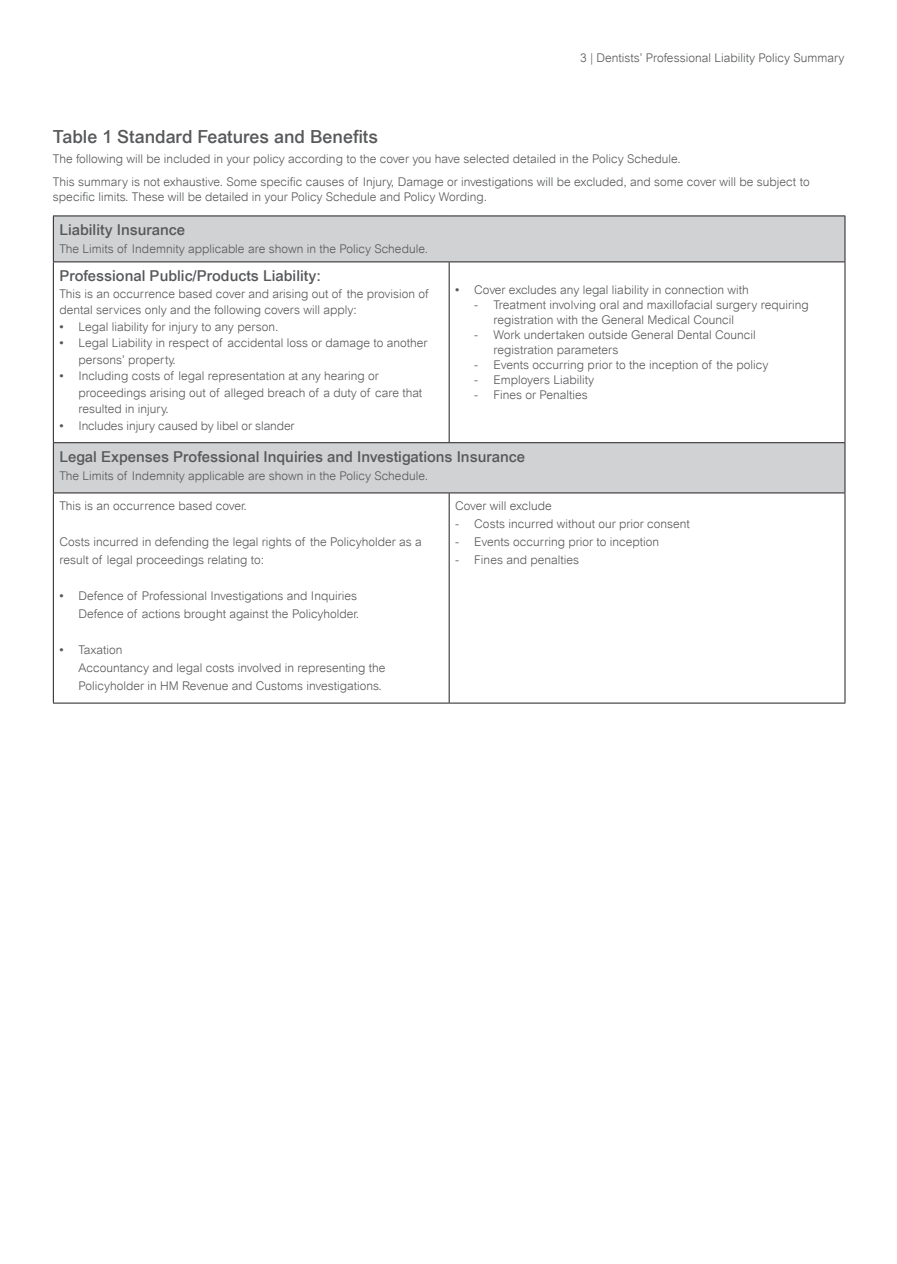
<style>
.page{position:relative;width:897px;height:1264px;background:#fff}
.page>*{position:absolute;margin:0;border:0;box-sizing:border-box;transform-origin:0 0}
.t1{font:500 18px "Arial";color:#57585a}
.t2{font:500 15px "Arial";color:#57585a}
.t3{font:300 12px/16.5px "Arial";color:#57585a}
.s1{font-weight:500}
</style>
<div class="page">
<svg style="left:54px;top:216px;width:790px;height:276px"></svg>
<hr style="left:844px;top:216px;width:1px;height:45px;background:#231f20">
<hr style="left:53px;top:215px;width:396px;height:1px;background:#231f20">
<hr style="left:53px;top:216px;width:1px;height:45px;background:#231f20">
<hr style="left:449px;top:215px;width:396px;height:1px;background:#231f20">
<hr style="left:53px;top:261px;width:396px;height:1px;background:#231f20">
<hr style="left:53px;top:262px;width:1px;height:180px;background:#231f20">
<hr style="left:53px;top:442px;width:396px;height:1px;background:#231f20">
<hr style="left:53px;top:443px;width:1px;height:49px;background:#231f20">
<hr style="left:449px;top:442px;width:396px;height:1px;background:#231f20">
<hr style="left:53px;top:492px;width:396px;height:1px;background:#231f20">
<hr style="left:53px;top:493px;width:1px;height:209px;background:#231f20">
<hr style="left:53px;top:702px;width:396px;height:1px;background:#231f20">
<hr style="left:449px;top:702px;width:396px;height:1px;background:#231f20">
<hr style="left:449px;top:261px;width:396px;height:1px;background:#231f20">
<hr style="left:448px;top:262px;width:1px;height:180px;background:#231f20">
<hr style="left:844px;top:262px;width:1px;height:180px;background:#231f20">
<hr style="left:844px;top:443px;width:1px;height:49px;background:#231f20">
<hr style="left:449px;top:492px;width:396px;height:1px;background:#231f20">
<hr style="left:448px;top:493px;width:1px;height:209px;background:#231f20">
<hr style="left:844px;top:493px;width:1px;height:209px;background:#231f20">
<p class="t3" style="left:580px;top:50px;width:266px">3 | Dentists’ Professional Liability Policy Summary</p>
<h1 class="t1" style="left:53px;top:126px;width:326px">Table 1 Standard Features and Benefits</h1>
<p class="t3" style="left:53px;top:146px;width:757px;line-height:23.5px">The following will be included in your policy according to the cover you have selected detailed in the Policy Schedule.<br>This summary is not exhaustive. Some specific causes of Injury, Damage or investigations will be excluded, and some cover will be subject to</p>
<p class="t3" style="left:53px;top:188px;width:435px">specific limits. These will be detailed in your Policy Schedule and Policy Wording.</p>
<p class="t2" style="left:59px;top:221px;width:127px">Liability Insurance</p>
<p class="t3" style="left:59px;top:241px;width:370px">The Limits of Indemnity applicable are shown in the Policy Schedule.</p>
<p class="t2" style="left:59px;top:267px;width:263px">Professional Public/Products Liability:</p>
<p class="t3" style="left:59px;top:285px;width:370px">This is an occurrence based cover and arising out of the provision of dental services only and the following covers will apply:</p>
<p class="t3" style="left:59px;top:318px;width:220px"><span class="s1">•</span> Legal liability for injury to any person.</p>
<p class="t3" style="left:78px;top:335px;width:350px;text-indent:-19px"><span class="s1">•</span> Legal Liability in respect of accidental loss or damage to another persons’ property.</p>
<p class="t3" style="left:78px;top:368px;width:345px;text-indent:-19px"><span class="s1">•</span> Including costs of legal representation at any hearing or proceedings arising out of alleged breach of a duty of care that resulted in injury.</p>
<p class="t3" style="left:59px;top:417px;width:237px"><span class="s1">•</span> Includes injury caused by libel or slander</p>
<p class="t3" style="left:455px;top:281px;width:295px"><span class="s1">•</span> Cover excludes any legal liability in connection with</p>
<p class="t3" style="left:493px;top:297px;width:317px;line-height:15px;text-indent:-19px">- Treatment involving oral and maxillofacial surgery requiring registration with the General Medical Council</p>
<p class="t3" style="left:493px;top:327px;width:264px;line-height:15px;text-indent:-19px">- Work undertaken outside General Dental Council registration parameters</p>
<p class="t3" style="left:474px;top:356px;width:295px">- Events occurring prior to the inception of the policy</p>
<p class="t3" style="left:474px;top:371px;width:121px">- Employers Liability</p>
<p class="t3" style="left:474px;top:386px;width:115px">- Fines or Penalties</p>
<p class="t2" style="left:59px;top:448px;width:467px">Legal Expenses Professional Inquiries and Investigations Insurance</p>
<p class="t3" style="left:59px;top:467px;width:370px">The Limits of Indemnity applicable are shown in the Policy Schedule.</p>
<p class="t3" style="left:59px;top:497px;width:189px">This is an occurrence based cover.</p>
<p class="t3" style="left:59px;top:533px;width:364px;line-height:18px">Costs incurred in defending the legal rights of the Policyholder as a result of legal proceedings relating to:</p>
<p class="t3" style="left:59px;top:587px;width:301px;line-height:18px;text-align:right"><span class="s1">•</span> Defence of Professional Investigations and Inquiries<br>Defence of actions brought against the Policyholder.</p>
<p class="t3" style="left:78px;top:641px;width:308px;line-height:18px;text-indent:-19px"><span class="s1">•</span> Taxation<br>Accountancy and legal costs involved in representing the<br>Policyholder in HM Revenue and Customs investigations.</p>
<p class="t3" style="left:455px;top:497px;width:98px">Cover will exclude</p>
<p class="t3" style="left:455px;top:515px;width:236px">- Costs incurred without our prior consent</p>
<p class="t3" style="left:455px;top:533px;width:205px">- Events occurring prior to inception</p>
<p class="t3" style="left:455px;top:551px;width:125px">- Fines and penalties</p>
</div>
